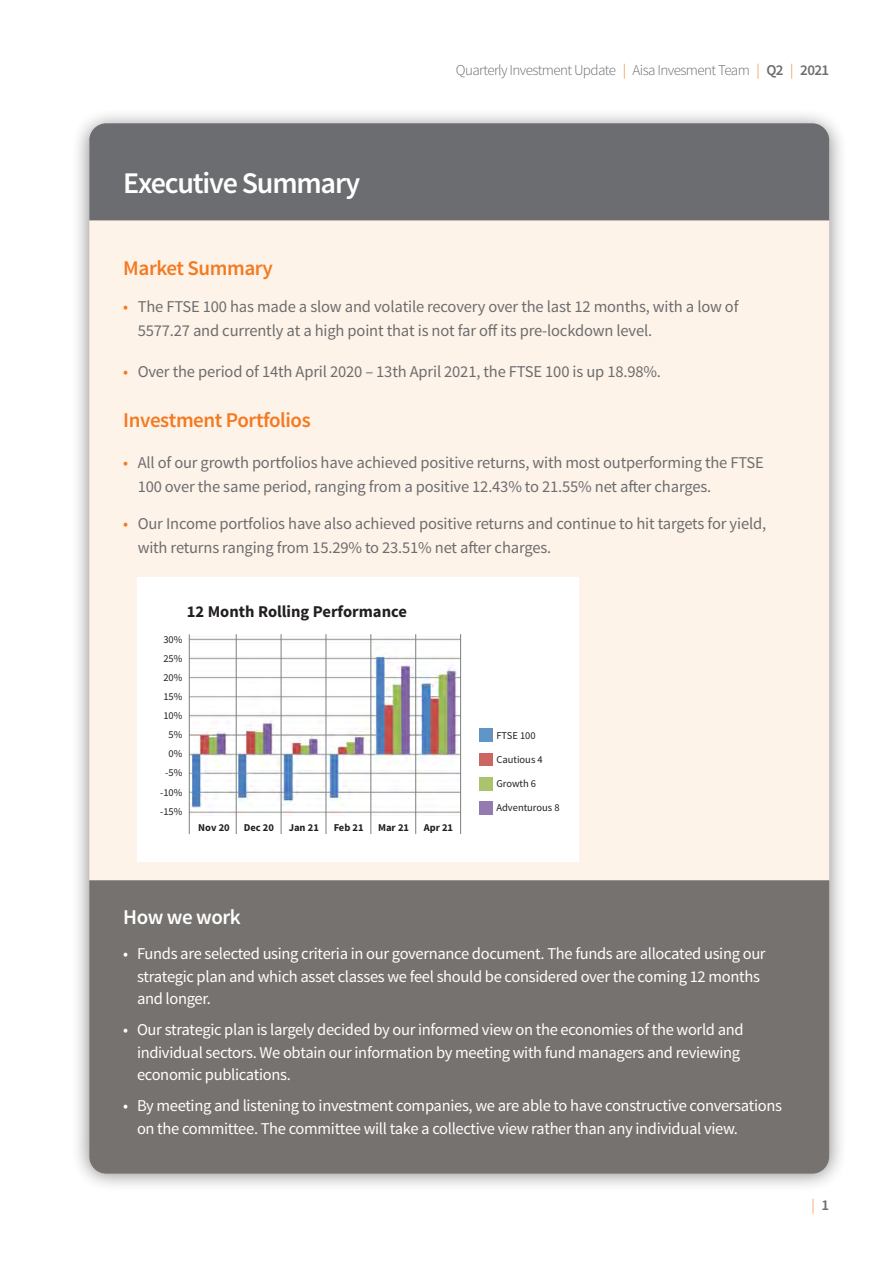
<style>
.page{position:relative;width:893px;height:1263px;background:#fff}
.page>*{position:absolute;margin:0;border:0;box-sizing:border-box;transform-origin:0 0}
.t1{font:600 30px "Source Sans Pro";letter-spacing:-.04em;color:#fff}
.t2{font:600 21px "Source Sans Pro";letter-spacing:-.02em;color:#f47921}
.t3{font:600 21px "Source Sans Pro";letter-spacing:-.025em;color:#fff}
.t4{font:16.5px/22.5px "Source Sans Pro";letter-spacing:-.02em;color:#fff}
.t5{font:16.5px/24px "Source Sans Pro";letter-spacing:-.01em;color:#6c6d70}
.t6{font:700 16.5px "Source Sans Pro";color:#231f20}
.t7{font:300 15px "Source Sans Pro";letter-spacing:-.04em;color:#6c6d70}
.t8{font:300 15px "Source Sans Pro";color:#f47921}
.t9{font:10.5px "Source Sans Pro";color:#231f20}
.t10{font:700 10.5px "Source Sans Pro";color:#231f20}
.s1{color:#f47921}
.s2{font-weight:600}
.s3{font-weight:600;color:#6c6d70}
</style>
<div class="page">
<div style="left:71px;top:107px;width:777px;height:1086px;background:#231f20;opacity:.75"></div>
<div style="left:89px;top:126px;width:740px;height:1048px;background:#fef3e8;border-radius:17px"></div>
<div style="left:89px;top:880px;width:740px;height:294px;background:#76726f"></div>
<div style="left:89px;top:123px;width:740px;height:97px;background:#6c6d70"></div>
<div style="left:138px;top:577px;width:441px;height:284px;background:#fff"></div>
<img style="left:190px;top:637px;width:270px;height:178px">
<hr style="left:189px;top:634px;width:1px;height:200px;background:#7c7f80">
<hr style="left:236px;top:634px;width:1px;height:200px;background:#7c7f80">
<hr style="left:281px;top:634px;width:1px;height:200px;background:#7c7f80">
<hr style="left:326px;top:634px;width:1px;height:200px;background:#7c7f80">
<hr style="left:370px;top:634px;width:1px;height:200px;background:#7c7f80">
<hr style="left:415px;top:634px;width:1px;height:200px;background:#7c7f80">
<hr style="left:460px;top:634px;width:1px;height:200px;background:#7c7f80">
<svg style="left:479px;top:729px;width:13px;height:13px"></svg>
<svg style="left:479px;top:753px;width:13px;height:13px"></svg>
<svg style="left:479px;top:777px;width:13px;height:13px"></svg>
<svg style="left:479px;top:801px;width:13px;height:13px"></svg>
<p class="t1" style="left:123px;top:164px;width:238px">Executive Summary</p>
<p class="t7" style="left:456px;top:61px;width:375px">Quarterly Investment Update <span class="s1">|</span> Aisa Invesment Team <span class="s1">|</span> <span class="s2">Q2</span> <span class="s1">|</span> <span class="s2">2021</span></p>
<p class="t2" style="left:123px;top:255px;width:151px">Market Summary</p>
<p class="t5" style="left:138px;top:295px;width:602px;text-indent:-14px"><span class="s1">•</span> The FTSE 100 has made a slow and volatile recovery over the last 12 months, with a low of<br>5577.27 and currently at a high point that is not far off its pre-lockdown level.</p>
<p class="t5" style="left:123px;top:360px;width:539px"><span class="s1">•</span> Over the period of 14th April 2020 – 13th April 2021, the FTSE 100 is up 18.98%.</p>
<p class="t2" style="left:123px;top:407px;width:189px">Investment Portfolios</p>
<p class="t5" style="left:138px;top:451px;width:628px;text-indent:-14px"><span class="s1">•</span> All of our growth portfolios have achieved positive returns, with most outperforming the FTSE<br>100 over the same period, ranging from a positive 12.43% to 21.55% net after charges.</p>
<p class="t5" style="left:138px;top:511px;width:630px;text-indent:-14px"><span class="s1">•</span> Our Income portfolios have also achieved positive returns and continue to hit targets for yield, with returns ranging from 15.29% to 23.51% net after charges.</p>
<p class="t6" style="left:187px;top:601px;width:222px">12 Month Rolling Performance</p>
<p class="t9" style="left:163px;top:632px;width:21px">30%</p>
<p class="t9" style="left:163px;top:652px;width:21px">25%</p>
<p class="t9" style="left:163px;top:671px;width:21px">20%</p>
<p class="t9" style="left:163px;top:690px;width:21px">15%</p>
<p class="t9" style="left:163px;top:709px;width:21px">10%</p>
<p class="t9" style="left:169px;top:728px;width:15px">5%</p>
<p class="t9" style="left:169px;top:747px;width:15px">0%</p>
<p class="t9" style="left:165px;top:766px;width:19px">-5%</p>
<p class="t9" style="left:160px;top:785px;width:24px">-10%</p>
<p class="t9" style="left:160px;top:805px;width:24px">-15%</p>
<p class="t10" style="left:198px;top:820px;width:33px">Nov 20</p>
<p class="t10" style="left:244px;top:820px;width:32px">Dec 20</p>
<p class="t10" style="left:289px;top:820px;width:32px">Jan 21</p>
<p class="t10" style="left:334px;top:820px;width:32px">Feb 21</p>
<p class="t10" style="left:378px;top:820px;width:33px">Mar 21</p>
<p class="t10" style="left:424px;top:820px;width:31px">Apr 21</p>
<p class="t9" style="left:496px;top:729px;width:41px">FTSE 100</p>
<p class="t9" style="left:496px;top:753px;width:48px">Cautious 4</p>
<p class="t9" style="left:496px;top:777px;width:41px">Growth 6</p>
<p class="t9" style="left:496px;top:801px;width:65px">Adventurous 8</p>
<p class="t3" style="left:123px;top:904px;width:119px">How we work</p>
<p class="t4" style="left:137px;top:943px;width:630px;text-indent:-14px">• Funds are selected using criteria in our governance document. The funds are allocated using our strategic plan and which asset classes we feel should be considered over the coming 12 months and longer.</p>
<p class="t4" style="left:137px;top:1019px;width:608px;text-indent:-14px">• Our strategic plan is largely decided by our informed view on the economies of the world and individual sectors. We obtain our information by meeting with fund managers and reviewing economic publications.</p>
<p class="t4" style="left:137px;top:1095px;width:646px;text-indent:-14px">• By meeting and listening to investment companies, we are able to have constructive conversations on the committee. The committee will take a collective view rather than any individual view.</p>
<p class="t8" style="left:811px;top:1196px;width:19px">| <span class="s3">1</span></p>
</div>
